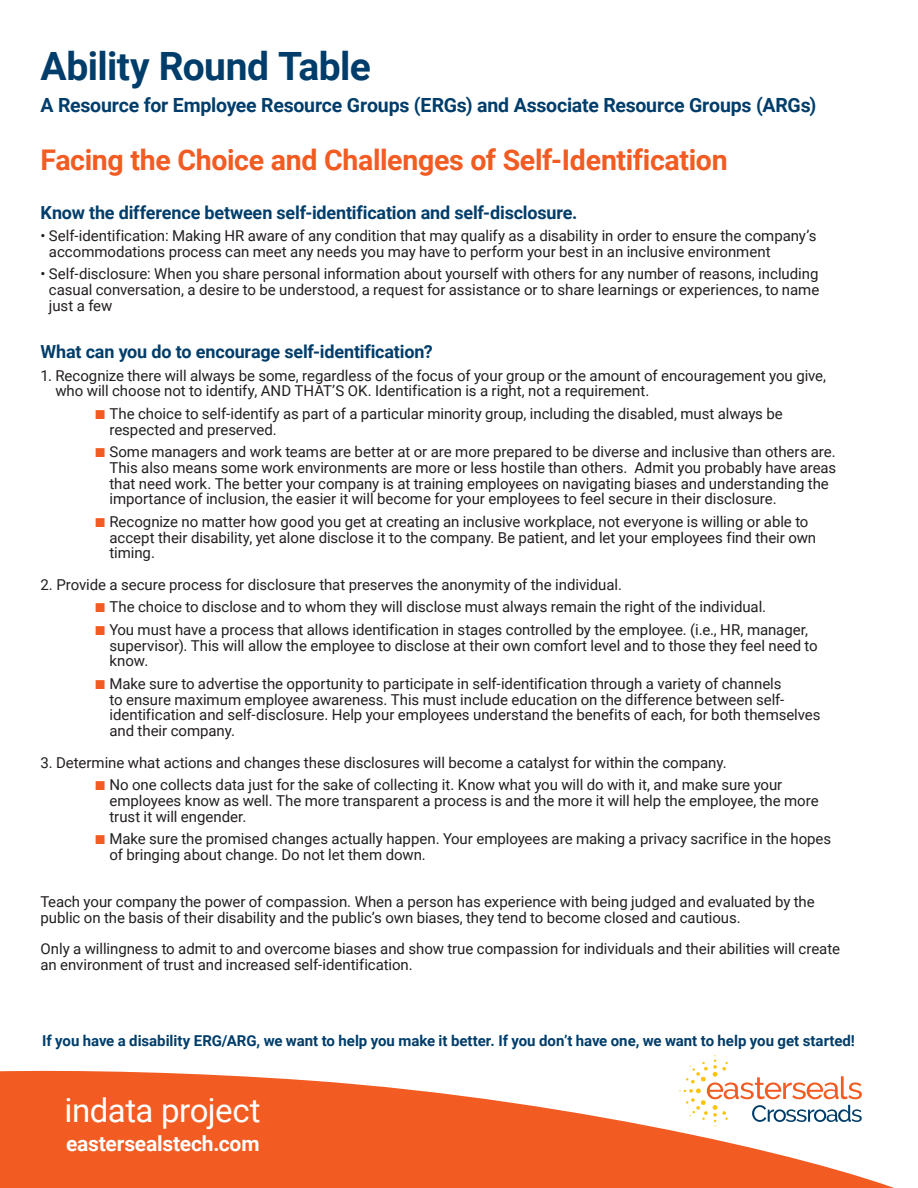
<style>
.page{position:relative;width:918px;height:1188px;background:#fff}
.page>*{position:absolute;margin:0;border:0;box-sizing:border-box;transform-origin:0 0}
.t1{font:700 39px "Roboto";letter-spacing:-.015em;color:#003d6a}
.t2{font:33px "Roboto";letter-spacing:-.015em;color:#fff}
.t3{font:700 28.5px "Roboto";letter-spacing:-.01em;color:#f25b21}
.t4{font:700 21px "Roboto";letter-spacing:-.01em;color:#fff}
.t5{font:700 19.5px "Roboto";letter-spacing:-.01em;color:#003d6a}
.t6{font:700 18px "Roboto";letter-spacing:-.01em;color:#003d6a}
.t7{font:15px/15.8px "Roboto";letter-spacing:-.005em;color:#231f20}
.t8{font:700 15px "Roboto";color:#003d6a}
.s1{font-family:"Centene Sans";font-weight:300;color:#f25b21}
</style>
<div class="page">
<svg style="left:0;top:1070px;width:894px;height:118px;fill:#f25b21"></svg>
<svg style="left:679px;top:1055px;width:183px;height:72px"></svg>
<h1 class="t1" style="left:40px;top:39px;width:332px">Ability Round Table</h1>
<h3 class="t5" style="left:40px;top:91px;width:778px">A Resource for Employee Resource Groups (ERGs) and Associate Resource Groups (ARGs)</h3>
<p class="t3" style="left:40px;top:140px;width:689px">Facing the Choice and Challenges of Self-Identification</p>
<h4 class="t6" style="left:40px;top:200px;width:538px">Know the difference between self-identification and self-disclosure.</h4>
<p class="t7" style="left:49px;top:227px;width:769px;text-indent:-8px">• Self-identification: Making HR aware of any condition that may qualify as a disability in order to ensure the company’s accommodations process can meet any needs you may have to perform your best in an inclusive environment</p>
<p class="t7" style="left:49px;top:266px;width:772px;text-align:justify;text-indent:-8px">• Self-disclosure: When you share personal information about yourself with others for any number of reasons, including casual conversation, a desire to be understood, a request for assistance or to share learnings or experiences, to name just a few</p>
<h4 class="t6" style="left:40px;top:339px;width:394px">What can you do to encourage self-identification?</h4>
<p class="t7" style="left:55px;top:367px;width:772px;text-indent:-15px">1. Recognize there will always be some, regardless of the focus of your group or the amount of encouragement you give, who will choose not to identify, AND THAT’S OK. Identification is a right, not a requirement.</p>
<p class="t7" style="left:109px;top:405px;width:675px;text-indent:-15px"><span class="s1">■</span> The choice to self-identify as part of a particular minority group, including the disabled, must always be respected and preserved.</p>
<p class="t7" style="left:109px;top:443px;width:728px;text-indent:-15px"><span class="s1">■</span> Some managers and work teams are better at or are more prepared to be diverse and inclusive than others are.<br>This also means some work environments are more or less hostile than others. Admit you probably have areas that need work. The better your company is at training employees on navigating biases and understanding the importance of inclusion, the easier it will become for your employees to feel secure in their disclosure.</p>
<p class="t7" style="left:109px;top:513px;width:708px;text-indent:-15px"><span class="s1">■</span> Recognize no matter how good you get at creating an inclusive workplace, not everyone is willing or able to accept their disability, yet alone disclose it to the company. Be patient, and let your employees find their own timing.</p>
<p class="t7" style="left:40px;top:576px;width:583px">2. Provide a secure process for disclosure that preserves the anonymity of the individual.</p>
<p class="t7" style="left:94px;top:599px;width:673px"><span class="s1">■</span> The choice to disclose and to whom they will disclose must always remain the right of the individual.</p>
<p class="t7" style="left:109px;top:621px;width:710px;text-indent:-15px"><span class="s1">■</span> You must have a process that allows identification in stages controlled by the employee. (i.e., HR, manager, supervisor). This will allow the employee to disclose at their own comfort level and to those they feel need to know.</p>
<p class="t7" style="left:109px;top:675px;width:713px;text-indent:-15px"><span class="s1">■</span> Make sure to advertise the opportunity to participate in self-identification through a variety of channels<br>to ensure maximum employee awareness. This must include education on the difference between self&shy;identification and self-disclosure. Help your employees understand the benefits of each, for both themselves and their company.</p>
<p class="t7" style="left:40px;top:754px;width:688px">3. Determine what actions and changes these disclosures will become a catalyst for within the company.</p>
<p class="t7" style="left:109px;top:776px;width:711px;text-indent:-15px"><span class="s1">■</span> No one collects data just for the sake of collecting it. Know what you will do with it, and make sure your employees know as well. The more transparent a process is and the more it will help the employee, the more trust it will engender.</p>
<p class="t7" style="left:109px;top:830px;width:723px;text-indent:-15px"><span class="s1">■</span> Make sure the promised changes actually happen. Your employees are making a privacy sacrifice in the hopes of bringing about change. Do not let them down.</p>
<p class="t7" style="left:40px;top:893px;width:776px">Teach your company the power of compassion. When a person has experience with being judged and evaluated by the public on the basis of their disability and the public’s own biases, they tend to become closed and cautious.</p>
<p class="t7" style="left:40px;top:941px;width:801px">Only a willingness to admit to and overcome biases and show true compassion for individuals and their abilities will create an environment of trust and increased self-identification.</p>
<p class="t8" style="left:42px;top:1030px;width:814px">If you have a disability ERG/ARG, we want to help you make it better. If you don’t have one, we want to help you get started!</p>
<p class="t2" style="left:65px;top:1087px;width:197px">indata project</p>
<p class="t4" style="left:66px;top:1129px;width:195px">eastersealstech.com</p>
</div>
